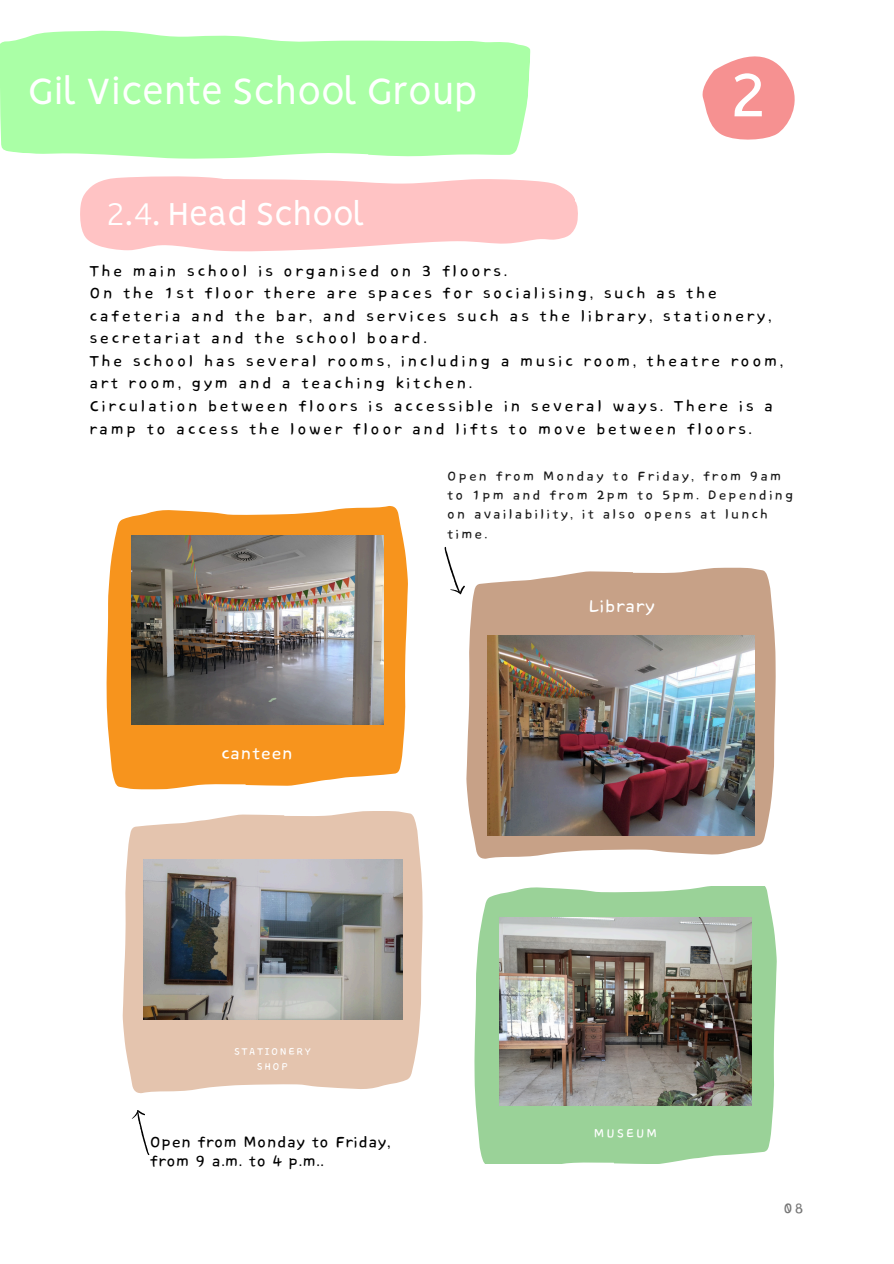
<style>
.page{position:relative;width:894px;height:1264px;background:#fff}
.page>*{position:absolute;margin:0;border:0;box-sizing:border-box;transform-origin:0 0}
.t1{font:78.45px "RTL Sondos Bold";color:#fff}
.t2{font:45.75px "RTL Sondos Regular";color:#fff}
.t3{font:39.75px "RTL Sondos Regular";color:#fff}
.t4{font:22.05px "Core Bandi Face";color:#fff}
.t5{font:21.6px "Core Bandi Face";color:#fff}
.t6{font:19.5px/22.5px "Core Bandi Face";letter-spacing:.1em;color:#000}
.t7{font:19.5px/19.2px "Core Bandi Face";color:#000}
.t8{font:18px "Core Bandi Face";color:#767676}
.t9{font:16.5px/19.2px "Core Bandi Face";letter-spacing:.1em;color:#181818}
.t10{font:15.6px "Core Bandi Face";letter-spacing:.1em;color:#fff}
.t11{font:12.6px/14.7px "Core Bandi Face";letter-spacing:.1em;color:#fff;text-align:center}
</style>
<div class="page">
<svg style="left:106px;top:506px;width:302px;height:283px;background:#f6a33f"></svg>
<img style="left:131px;top:535px;width:252px;height:189px">
<svg style="left:466px;top:567px;width:309px;height:291px;background:#ceaf9a"></svg>
<img style="left:487px;top:635px;width:267px;height:200px">
<svg style="left:474px;top:886px;width:302px;height:277px;background:#a3d5a1"></svg>
<img style="left:499px;top:917px;width:252px;height:188px">
<svg style="left:122px;top:811px;width:300px;height:282px;background:#e6cab7"></svg>
<img style="left:143px;top:859px;width:259px;height:160px">
<svg style="left:131px;top:1110px;width:19px;height:45px"></svg>
<svg style="left:80px;top:180px;width:498px;height:71px;background:#ffc8c9"></svg>
<svg style="left:0;top:30px;width:531px;height:151px;fill:#aaffa6"></svg>
<svg style="left:702px;top:56px;width:93px;height:84px"></svg>
<svg style="left:444px;top:546px;width:21px;height:49px"></svg>
<h6 class="t2" style="left:28px;top:59px;width:451px">Gil Vicente School Group</h6>
<p class="t3" style="left:106px;top:185px;width:260px">2.4. Head School</p>
<p class="t1" style="left:729px;top:39px;width:39px">2</p>
<p class="t6" style="left:89px;top:260px;width:695px">The main school is organised on 3 floors.<br>On the 1st floor there are spaces for socialising, such as the cafeteria and the bar, and services such as the library, stationery, secretariat and the school board.<br>The school has several rooms, including a music room, theatre room, art room, gym and a teaching kitchen.<br>Circulation between floors is accessible in several ways. There is a ramp to access the lower floor and lifts to move between floors.</p>
<h4 class="t9" style="left:447px;top:467px;width:348px">Open from Monday to Friday, from 9am to 1pm and from 2pm to 5pm. Depending on availability, it also opens at lunch time.</h4>
<h1 class="t5" style="left:221px;top:741px;width:74px">canteen</h1>
<p class="t11" style="left:234px;top:1044px;width:78px">STATIONERY<br>SHOP</p>
<h3 class="t7" style="left:150px;top:1132px;width:242px">Open from Monday to Friday, from 9 a.m. to 4 p.m..</h3>
<p class="t4" style="left:588px;top:594px;width:69px">Library</p>
<h4 class="t10" style="left:593px;top:1125px;width:66px">MUSEUM</h4>
<p class="t8" style="left:783px;top:1199px;width:22px">08</p>
</div>
